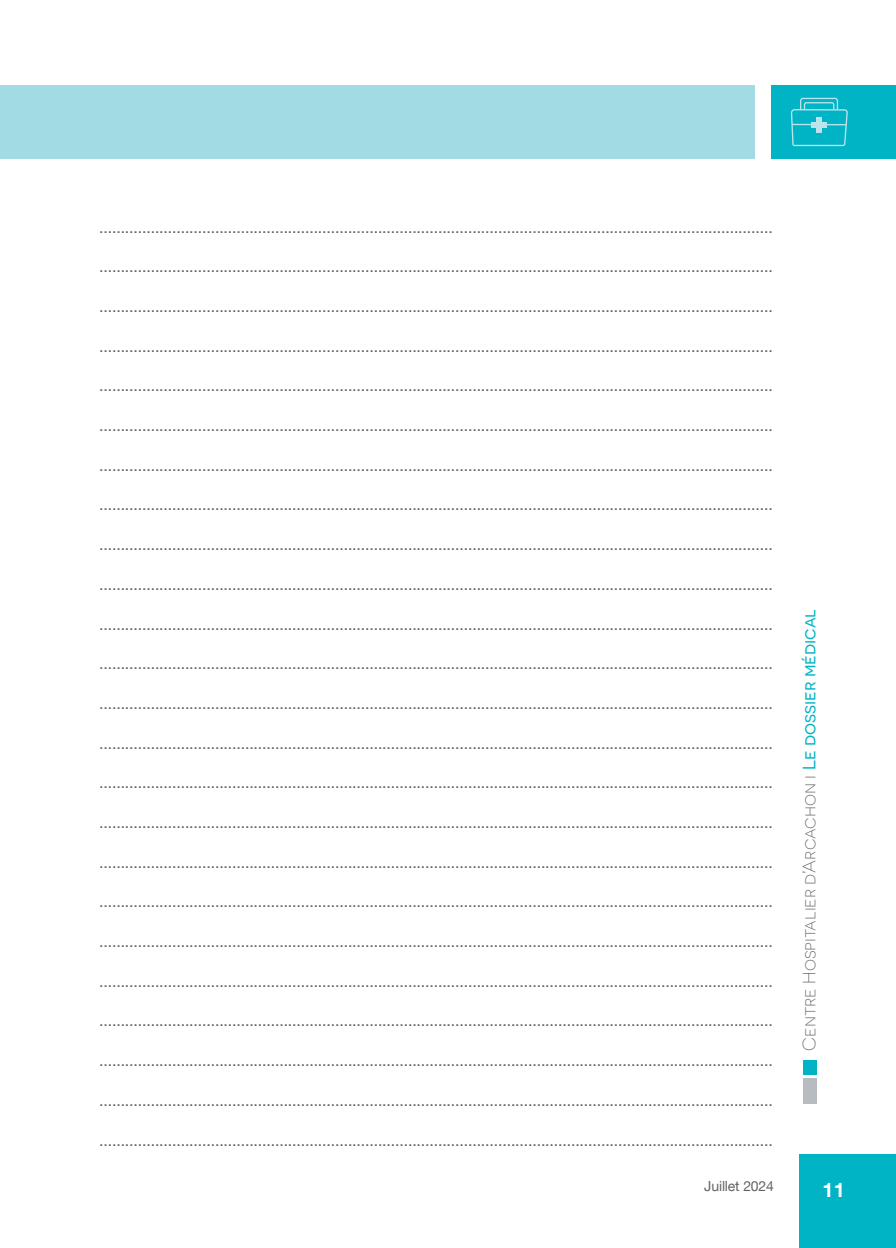
<style>
.page{position:relative;width:896px;height:1248px;background:#fff}
.page>*{position:absolute;margin:0;border:0;box-sizing:border-box;transform-origin:0 0}
.t1{font:700 20px "Helvetica Neue";color:#fff}
.t2{font:300 18px "Novecentosanswide";color:#636366}
.SOUS_TITRE_02{font:16px "Helvetica Neue";color:#636366}
.liste_corps{font:14px "Helvetica Neue";letter-spacing:-.01em;color:#636366}
.s1{font-weight:400;color:#00b3c5}
</style>
<div class="page">
<div style="left:0;top:85px;width:754px;height:74px;background:#a2dbe4"></div>
<div style="left:802px;top:1060px;width:14px;height:14px;background:#00b3c5"></div>
<div style="left:802px;top:1078px;width:14px;height:25px;background:#b8bcc0"></div>
<div style="left:799px;top:1154px;width:97px;height:93px;background:#00b3c5"></div>
<div style="left:771px;top:85px;width:125px;height:74px;background:#00b3c5"></div>
<svg style="left:791px;top:98px;width:57px;height:48px"></svg>
<p class="SOUS_TITRE_02" style="left:99px;top:215px;width:675px">.............................................................................................................................................................</p>
<p class="SOUS_TITRE_02" style="left:99px;top:255px;width:675px">.............................................................................................................................................................</p>
<p class="SOUS_TITRE_02" style="left:99px;top:295px;width:675px">.............................................................................................................................................................</p>
<p class="SOUS_TITRE_02" style="left:99px;top:334px;width:675px">.............................................................................................................................................................</p>
<p class="SOUS_TITRE_02" style="left:99px;top:374px;width:675px">.............................................................................................................................................................</p>
<p class="SOUS_TITRE_02" style="left:99px;top:414px;width:675px">.............................................................................................................................................................</p>
<p class="SOUS_TITRE_02" style="left:99px;top:453px;width:675px">.............................................................................................................................................................</p>
<p class="SOUS_TITRE_02" style="left:99px;top:493px;width:675px">.............................................................................................................................................................</p>
<p class="SOUS_TITRE_02" style="left:99px;top:533px;width:675px">.............................................................................................................................................................</p>
<p class="SOUS_TITRE_02" style="left:99px;top:572px;width:675px">.............................................................................................................................................................</p>
<p class="SOUS_TITRE_02" style="left:99px;top:612px;width:675px">.............................................................................................................................................................</p>
<p class="SOUS_TITRE_02" style="left:99px;top:652px;width:675px">.............................................................................................................................................................</p>
<p class="SOUS_TITRE_02" style="left:99px;top:691px;width:675px">.............................................................................................................................................................</p>
<p class="SOUS_TITRE_02" style="left:99px;top:731px;width:675px">.............................................................................................................................................................</p>
<p class="SOUS_TITRE_02" style="left:99px;top:771px;width:675px">.............................................................................................................................................................</p>
<p class="SOUS_TITRE_02" style="left:99px;top:810px;width:675px">.............................................................................................................................................................</p>
<p class="SOUS_TITRE_02" style="left:99px;top:850px;width:675px">.............................................................................................................................................................</p>
<p class="SOUS_TITRE_02" style="left:99px;top:890px;width:675px">.............................................................................................................................................................</p>
<p class="SOUS_TITRE_02" style="left:99px;top:929px;width:675px">.............................................................................................................................................................</p>
<p class="SOUS_TITRE_02" style="left:99px;top:969px;width:675px">.............................................................................................................................................................</p>
<p class="SOUS_TITRE_02" style="left:99px;top:1009px;width:675px">.............................................................................................................................................................</p>
<p class="SOUS_TITRE_02" style="left:99px;top:1048px;width:675px">.............................................................................................................................................................</p>
<p class="SOUS_TITRE_02" style="left:99px;top:1088px;width:675px">.............................................................................................................................................................</p>
<p class="SOUS_TITRE_02" style="left:99px;top:1128px;width:675px">.............................................................................................................................................................</p>
<p class="liste_corps" style="left:704px;top:1176px;width:71px">Juillet 2024</p>
<p class="t2" style="left:799px;top:1050px;width:443px;rotate:-90deg">Centre Hospitalier d’Arcachon ı <span class="s1">Le dossier médical</span></p>
<p class="t1" style="left:822px;top:1173px;width:24px">11</p>
</div>
